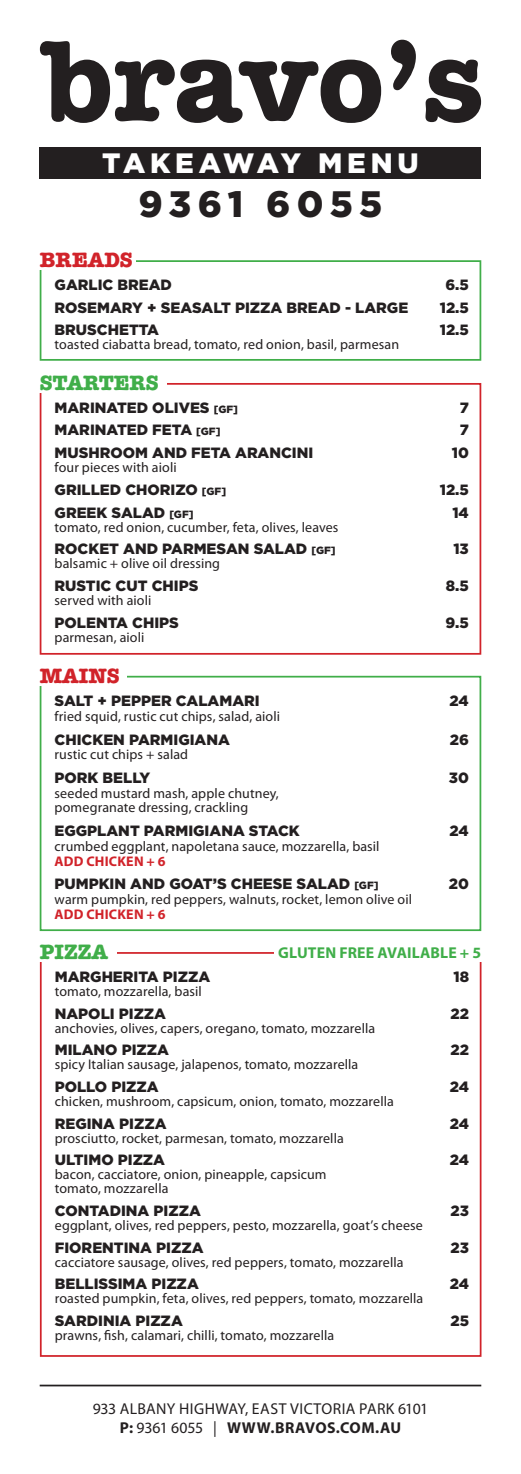
<style>
.page{position:relative;width:521px;height:1474px;background:#fff}
.page>*{position:absolute;margin:0;border:0;box-sizing:border-box;transform-origin:0 0}
.t1{font:900 36.75px "Gotham HTF";letter-spacing:.17em;color:#231f20}
.t2{font:900 28px "Gotham HTF";letter-spacing:.17em;color:#fff}
.t3{font:700 21px "American Typewriter";color:#40ae49}
.t4{font:700 21px "American Typewriter";color:#d1232a}
.t5{font:15.75px/19.2px "Myriad Pro";letter-spacing:.02em;color:#231f20;text-align:center}
.t6{font:700 15.75px "Myriad Pro";letter-spacing:.005em;color:#40ae49}
.t7{font:900 14.88px "Gotham HTF";color:#231f20}
.t8{font:14px/14px "Myriad Pro";letter-spacing:.005em;color:#231f20}
.t9{font:700 14px "Myriad Pro";letter-spacing:.015em;color:#d1232a}
.s1{font-size:10.5px}
.s2{font-weight:700}
</style>
<div class="page">
<div style="left:40px;top:952px;width:441px;height:404px;border:2px solid #d1232a"></div>
<div style="left:274px;top:943px;width:211px;height:19px;background:#fff"></div>
<div style="left:27px;top:939px;width:90px;height:23px;background:#fff"></div>
<div style="left:40px;top:675px;width:441px;height:256px;border:2px solid #40ae49"></div>
<div style="left:27px;top:654px;width:99px;height:31px;background:#fff"></div>
<div style="left:40px;top:260px;width:441px;height:101px;border:2px solid #40ae49"></div>
<div style="left:27px;top:245px;width:109px;height:25px;background:#fff"></div>
<div style="left:40px;top:383px;width:441px;height:271px;border:2px solid #d1232a"></div>
<div style="left:27px;top:370px;width:139px;height:23px;background:#fff"></div>
<hr style="left:40px;top:1384px;width:441px;height:2px;background:#231f20">
<svg style="left:40px;top:40px;width:441px;height:83px"></svg>
<div style="left:40px;top:147px;width:441px;height:31px;background:#231f20"></div>
<h2 class="t2" style="left:102px;top:146px;width:318px">TAKEAWAY MENU</h2>
<h1 class="t1" style="left:139px;top:183px;width:245px">9361 6055</h1>
<h3 class="t4" style="left:40px;top:248px;width:95px">BREADS</h3>
<p class="t7" style="left:55px;top:276px;width:119px">GARLIC BREAD</p>
<p class="t7" style="left:445px;top:276px;width:25px">6.5</p>
<p class="t7" style="left:55px;top:299px;width:355px">ROSEMARY + SEASALT PIZZA BREAD - LARGE</p>
<p class="t7" style="left:440px;top:299px;width:31px">12.5</p>
<p class="t7" style="left:55px;top:321px;width:106px">BRUSCHETTA</p>
<p class="t7" style="left:440px;top:321px;width:31px">12.5</p>
<p class="t8" style="left:55px;top:337px;width:346px">toasted ciabatta bread, tomato, red onion, basil, parmesan</p>
<h3 class="t3" style="left:40px;top:370px;width:121px">STARTERS</h3>
<p class="t7" style="left:55px;top:399px;width:185px">MARINATED OLIVES <span class="s1">[GF]</span></p>
<p class="t7" style="left:460px;top:399px;width:11px">7</p>
<p class="t7" style="left:55px;top:421px;width:167px">MARINATED FETA <span class="s1">[GF]</span></p>
<p class="t7" style="left:460px;top:421px;width:11px">7</p>
<p class="t7" style="left:55px;top:444px;width:260px">MUSHROOM AND FETA ARANCINI</p>
<p class="t7" style="left:452px;top:444px;width:19px">10</p>
<p class="t8" style="left:55px;top:460px;width:124px">four pieces with aioli</p>
<p class="t7" style="left:55px;top:481px;width:173px">GRILLED CHORIZO <span class="s1">[GF]</span></p>
<p class="t7" style="left:440px;top:481px;width:31px">12.5</p>
<p class="t7" style="left:55px;top:503px;width:141px">GREEK SALAD <span class="s1">[GF]</span></p>
<p class="t7" style="left:452px;top:503px;width:18px">14</p>
<p class="t8" style="left:55px;top:519px;width:285px">tomato, red onion, cucumber, feta, olives, leaves</p>
<p class="t7" style="left:55px;top:540px;width:283px">ROCKET AND PARMESAN SALAD <span class="s1">[GF]</span></p>
<p class="t7" style="left:453px;top:540px;width:17px">13</p>
<p class="t8" style="left:55px;top:556px;width:167px">balsamic + olive oil dressing</p>
<p class="t7" style="left:55px;top:577px;width:145px">RUSTIC CUT CHIPS</p>
<p class="t7" style="left:446px;top:577px;width:24px">8.5</p>
<p class="t8" style="left:55px;top:593px;width:98px">served with aioli</p>
<p class="t7" style="left:55px;top:613px;width:126px">POLENTA CHIPS</p>
<p class="t7" style="left:445px;top:613px;width:25px">9.5</p>
<p class="t8" style="left:55px;top:629px;width:91px">parmesan, aioli</p>
<h3 class="t4" style="left:40px;top:663px;width:82px">MAINS</h3>
<p class="t7" style="left:55px;top:692px;width:207px">SALT + PEPPER CALAMARI</p>
<p class="t7" style="left:449px;top:692px;width:21px">24</p>
<p class="t8" style="left:55px;top:709px;width:227px">fried squid, rustic cut chips, salad, aioli</p>
<p class="t7" style="left:55px;top:730px;width:177px">CHICKEN PARMIGIANA</p>
<p class="t7" style="left:450px;top:730px;width:21px">26</p>
<p class="t8" style="left:55px;top:747px;width:135px">rustic cut chips + salad</p>
<p class="t7" style="left:55px;top:769px;width:97px">PORK BELLY</p>
<p class="t7" style="left:449px;top:769px;width:22px">30</p>
<p class="t8" style="left:55px;top:785px;width:226px;line-height:14.7px">seeded mustard mash, apple chutney, pomegranate dressing, crackling</p>
<p class="t7" style="left:55px;top:822px;width:247px">EGGPLANT PARMIGIANA STACK</p>
<p class="t7" style="left:449px;top:822px;width:21px">24</p>
<p class="t8" style="left:55px;top:838px;width:326px">crumbed eggplant, napoletana sauce, mozzarella, basil</p>
<p class="t9" style="left:55px;top:851px;width:112px">ADD CHICKEN + 6</p>
<p class="t7" style="left:55px;top:875px;width:326px">PUMPKIN AND GOAT’S CHEESE SALAD <span class="s1">[GF]</span></p>
<p class="t7" style="left:449px;top:875px;width:22px">20</p>
<p class="t8" style="left:55px;top:891px;width:359px">warm pumpkin, red peppers, walnuts, rocket, lemon olive oil</p>
<p class="t9" style="left:55px;top:904px;width:112px">ADD CHICKEN + 6</p>
<h3 class="t3" style="left:40px;top:939px;width:70px">PIZZA</h3>
<p class="t6" style="left:278px;top:942px;width:205px">GLUTEN FREE AVAILABLE + 5</p>
<p class="t7" style="left:55px;top:968px;width:157px">MARGHERITA PIZZA</p>
<p class="t7" style="left:453px;top:968px;width:17px">18</p>
<p class="t8" style="left:55px;top:983px;width:148px">tomato, mozzarella, basil</p>
<p class="t7" style="left:55px;top:1004px;width:113px">NAPOLI PIZZA</p>
<p class="t7" style="left:450px;top:1004px;width:20px">22</p>
<p class="t8" style="left:55px;top:1020px;width:322px">anchovies, olives, capers, oregano, tomato, mozzarella</p>
<p class="t7" style="left:55px;top:1041px;width:116px">MILANO PIZZA</p>
<p class="t7" style="left:450px;top:1041px;width:20px">22</p>
<p class="t8" style="left:55px;top:1057px;width:305px">spicy Italian sausage, jalapenos, tomato, mozzarella</p>
<p class="t7" style="left:55px;top:1078px;width:105px">POLLO PIZZA</p>
<p class="t7" style="left:450px;top:1078px;width:21px">24</p>
<p class="t8" style="left:55px;top:1094px;width:340px">chicken, mushroom, capsicum, onion, tomato, mozzarella</p>
<p class="t7" style="left:55px;top:1114px;width:113px">REGINA PIZZA</p>
<p class="t7" style="left:450px;top:1114px;width:21px">24</p>
<p class="t8" style="left:55px;top:1130px;width:290px">prosciutto, rocket, parmesan, tomato, mozzarella</p>
<p class="t7" style="left:55px;top:1151px;width:112px">ULTIMO PIZZA</p>
<p class="t7" style="left:450px;top:1151px;width:21px">24</p>
<p class="t8" style="left:55px;top:1167px;width:273px">bacon, cacciatore, onion, pineapple, capsicum tomato, mozzarella</p>
<p class="t7" style="left:55px;top:1202px;width:148px">CONTADINA PIZZA</p>
<p class="t7" style="left:450px;top:1202px;width:20px">23</p>
<p class="t8" style="left:55px;top:1218px;width:370px">eggplant, olives, red peppers, pesto, mozzarella, goat’s cheese</p>
<p class="t7" style="left:55px;top:1238px;width:150px">FIORENTINA PIZZA</p>
<p class="t7" style="left:450px;top:1238px;width:20px">23</p>
<p class="t8" style="left:55px;top:1254px;width:350px">cacciatore sausage, olives, red peppers, tomato, mozzarella</p>
<p class="t7" style="left:55px;top:1275px;width:146px">BELLISSIMA PIZZA</p>
<p class="t7" style="left:450px;top:1275px;width:21px">24</p>
<p class="t8" style="left:55px;top:1291px;width:370px">roasted pumpkin, feta, olives, red peppers, tomato, mozzarella</p>
<p class="t7" style="left:55px;top:1312px;width:130px">SARDINIA PIZZA</p>
<p class="t7" style="left:450px;top:1312px;width:20px">25</p>
<p class="t8" style="left:55px;top:1328px;width:281px">prawns, fish, calamari, chilli, tomato, mozzarella</p>
<p class="t5" style="left:93px;top:1398px;width:337px">933 ALBANY HIGHWAY, EAST VICTORIA PARK 6101<br><span class="s2">P:</span> 9361 6055 | <span class="s2">WWW.BRAVOS.COM.AU</span></p>
</div>
